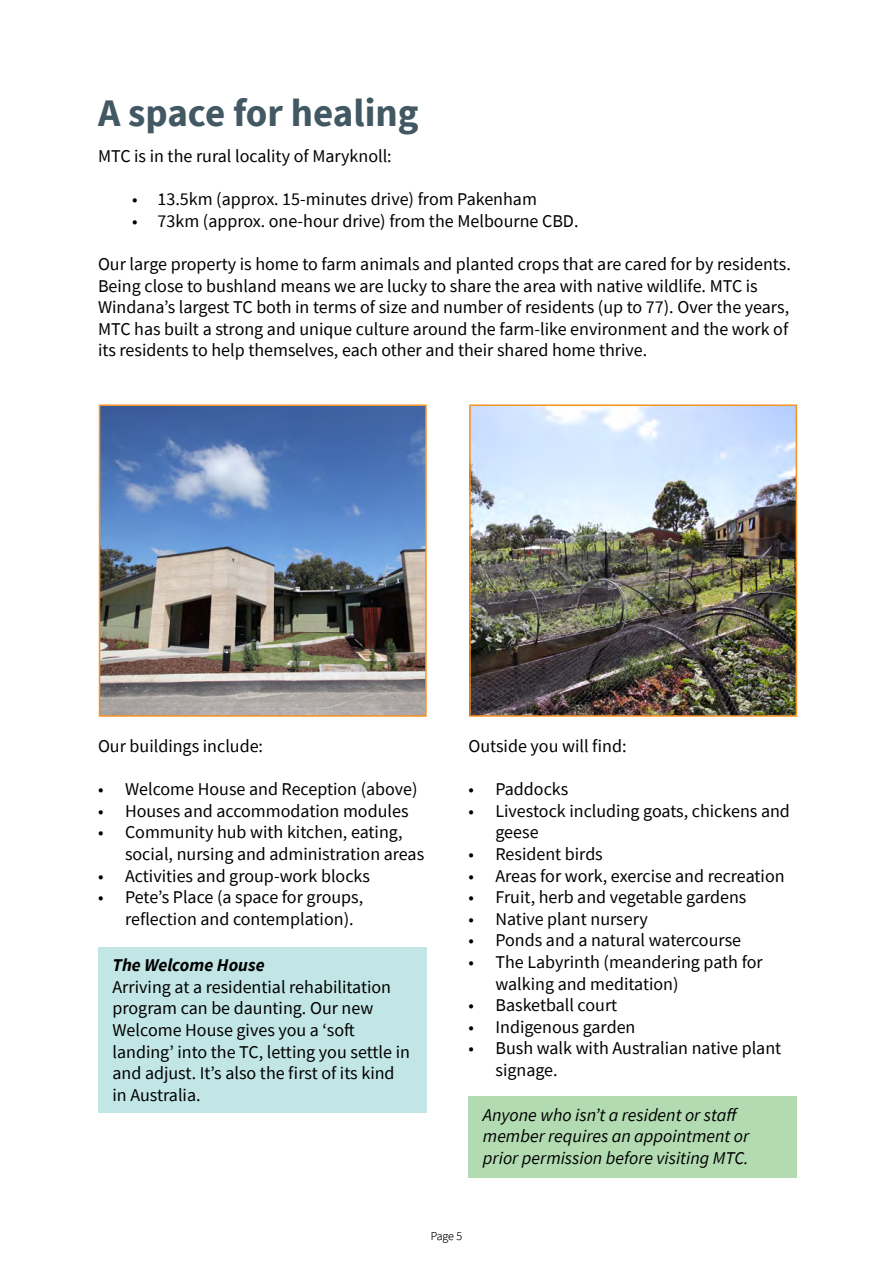
<style>
.page{position:relative;width:893px;height:1263px;background:#fff}
.page>*{position:absolute;margin:0;border:0;box-sizing:border-box;transform-origin:0 0}
.t1{font:700 39px "Source Sans Pro";color:#425863}
.t2{font:18px/21.6px "Source Sans Pro";color:#000}
.t3{font:italic 18px/21.6px "Source Sans Pro";color:#000}
.t4{font:italic 700 18px "Source Sans Pro";color:#000}
.t5{font:200 12px "Source Sans Pro";color:#000}
</style>
<div class="page">
<img style="left:102px;top:407px;width:322px;height:307px">
<div style="left:99px;top:404px;width:328px;height:313px;border:2px solid #f79220"></div>
<img style="left:472px;top:407px;width:322px;height:307px">
<div style="left:469px;top:404px;width:328px;height:313px;border:2px solid #f79220"></div>
<div style="left:98px;top:947px;width:329px;height:165px;background:#c2e6e6"></div>
<div style="left:468px;top:1096px;width:329px;height:82px;background:#b3dbb1"></div>
<h1 class="t1" style="left:98px;top:86px;width:322px">A space for healing</h1>
<p class="t2" style="left:98px;top:145px;width:295px">MTC is in the rural locality of Maryknoll:</p>
<p class="t2" style="left:132px;top:188px;width:406px">• 13.5km (approx. 15-minutes drive) from Pakenham</p>
<p class="t2" style="left:132px;top:210px;width:448px">• 73km (approx. one-hour drive) from the Melbourne CBD.</p>
<p class="t2" style="left:98px;top:253px;width:694px">Our large property is home to farm animals and planted crops that are cared for by residents.<br>Being close to bushland means we are lucky to share the area with native wildlife. MTC is Windana’s largest TC both in terms of size and number of residents (up to 77). Over the years, MTC has built a strong and unique culture around the farm-like environment and the work of its residents to help themselves, each other and their shared home thrive.</p>
<p class="t2" style="left:98px;top:735px;width:167px">Our buildings include:</p>
<p class="t2" style="left:98px;top:778px;width:321px">• Welcome House and Reception (above)</p>
<p class="t2" style="left:98px;top:800px;width:312px">• Houses and accommodation modules</p>
<p class="t2" style="left:125px;top:821px;width:301px;text-indent:-27px">• Community hub with kitchen, eating, social, nursing and administration areas</p>
<p class="t2" style="left:98px;top:865px;width:273px">• Activities and group-work blocks</p>
<p class="t2" style="left:125px;top:886px;width:240px;text-indent:-27px">• Pete’s Place (a space for groups, reflection and contemplation).</p>
<p class="t4" style="left:112px;top:953px;width:154px">The Welcome House</p>
<p class="t2" style="left:112px;top:976px;width:299px">Arriving at a residential rehabilitation program can be daunting. Our new Welcome House gives you a ‘soft landing’ into the TC, letting you settle in and adjust. It’s also the first of its kind in Australia.</p>
<p class="t2" style="left:468px;top:735px;width:160px">Outside you will find:</p>
<p class="t2" style="left:468px;top:778px;width:101px">• Paddocks</p>
<p class="t2" style="left:495px;top:800px;width:296px;text-indent:-27px">• Livestock including goats, chickens and geese</p>
<p class="t2" style="left:468px;top:843px;width:136px">• Resident birds</p>
<p class="t2" style="left:468px;top:865px;width:318px">• Areas for work, exercise and recreation</p>
<p class="t2" style="left:468px;top:886px;width:280px">• Fruit, herb and vegetable gardens</p>
<p class="t2" style="left:468px;top:908px;width:181px">• Native plant nursery</p>
<p class="t2" style="left:468px;top:929px;width:274px">• Ponds and a natural watercourse</p>
<p class="t2" style="left:495px;top:951px;width:269px;text-indent:-27px">• The Labyrinth (meandering path for walking and meditation)</p>
<p class="t2" style="left:468px;top:994px;width:150px">• Basketball court</p>
<p class="t2" style="left:468px;top:1016px;width:168px">• Indigenous garden</p>
<p class="t2" style="left:495px;top:1037px;width:287px;text-indent:-27px">• Bush walk with Australian native plant signage.</p>
<p class="t3" style="left:483px;top:1104px;width:268px">Anyone who isn’t a resident or staff member requires an appointment or prior permission before visiting MTC.</p>
<p class="t5" style="left:431px;top:1229px;width:33px">Page 5</p>
</div>
